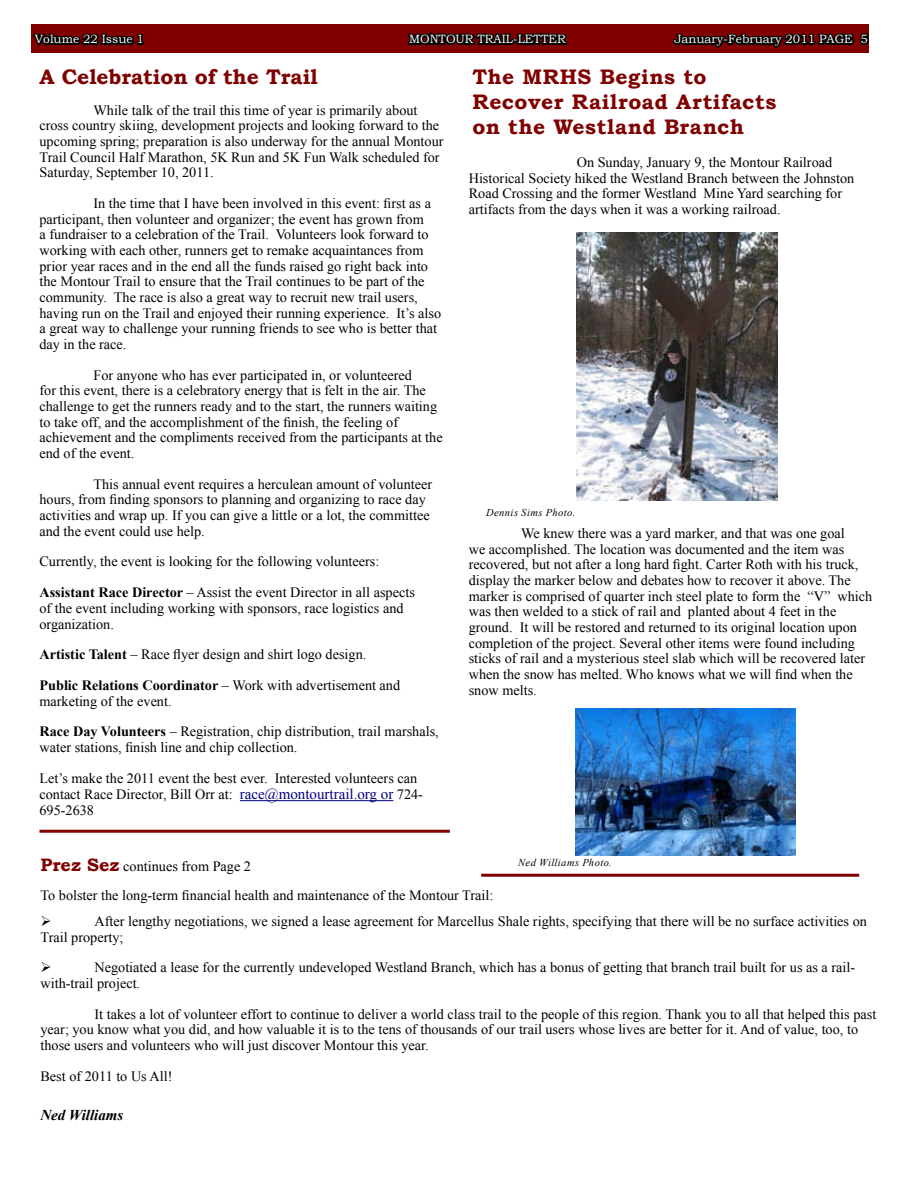
<style>
.page{position:relative;width:918px;height:1188px;background:#fff}
.page>*{position:absolute;margin:0;border:0;box-sizing:border-box;transform-origin:0 0}
.t1{font:700 21px/25.2px "Bookman Old Style";letter-spacing:.025em;color:#800000}
.t2{font:700 21px "Bookman Old Style";color:#800000}
.t3{font:italic 700 15px "Times New Roman";color:#000}
.t4{font:14.25px/15.8px "Times New Roman";color:#000}
.t5{font:12px "Bookman Old Style";color:#fff}
.t6{font:italic 10.5px "Times New Roman";letter-spacing:.04em;color:#000}
.s1{font-weight:700}
.s2{font-size:15px;color:#000080}
.s3{font-family:"Bookman Old Style";font-weight:700;font-size:18px;color:#800000}
</style>
<div class="page">
<div style="left:31px;top:24px;width:837px;height:29px;background:#800000"></div>
<svg style="left:33px;top:33px;width:111px;height:13px"></svg>
<svg style="left:408px;top:31px;width:160px;height:16px"></svg>
<svg style="left:672px;top:24px;width:197px;height:29px"></svg>
<hr style="left:240px;top:800px;width:153px;height:1px;background:#000080">
<img style="left:575px;top:708px;width:221px;height:148px">
<img style="left:576px;top:232px;width:202px;height:269px">
<hr style="left:39px;top:830px;width:411px;height:3px;background:#800000">
<hr style="left:481px;top:874px;width:378px;height:3px;background:#800000">
<p class="t5" style="left:35px;top:31px;width:111px">Volume 22 Issue 1</p>
<p class="t5" style="left:409px;top:31px;width:158px">MONTOUR TRAIL-LETTER</p>
<p class="t5" style="left:674px;top:31px;width:195px">January-February 2011 PAGE 5</p>
<h1 class="t2" style="left:39px;top:62px;width:280px">A Celebration of the Trail</h1>
<p class="t4" style="left:39px;top:102px;width:406px;text-indent:54px">While talk of the trail this time of year is primarily about cross country skiing, development projects and looking forward to the upcoming spring; preparation is also underway for the annual Montour Trail Council Half Marathon, 5K Run and 5K Fun Walk scheduled for Saturday, September 10, 2011.</p>
<p class="t4" style="left:39px;top:195px;width:403px;text-indent:54px">In the time that I have been involved in this event: first as a participant, then volunteer and organizer; the event has grown from<br>a fundraiser to a celebration of the Trail. Volunteers look forward to working with each other, runners get to remake acquaintances from prior year races and in the end all the funds raised go right back into the Montour Trail to ensure that the Trail continues to be part of the community. The race is also a great way to recruit new trail users, having run on the Trail and enjoyed their running experience. It’s also a great way to challenge your running friends to see who is better that day in the race.</p>
<p class="t4" style="left:39px;top:367px;width:405px;text-indent:54px">For anyone who has ever participated in, or volunteered<br>for this event, there is a celebratory energy that is felt in the air. The challenge to get the runners ready and to the start, the runners waiting to take off, and the accomplishment of the finish, the feeling of achievement and the compliments received from the participants at the end of the event.</p>
<p class="t4" style="left:39px;top:476px;width:394px;text-indent:54px">This annual event requires a herculean amount of volunteer hours, from finding sponsors to planning and organizing to race day activities and wrap up. If you can give a little or a lot, the committee and the event could use help.</p>
<p class="t4" style="left:39px;top:546px;width:377px;line-height:30.8px">Currently, the event is looking for the following volunteers:<br><span class="s1">Assistant Race Director</span> – Assist the event Director in all aspects</p>
<p class="t4" style="left:39px;top:600px;width:366px">of the event including working with sponsors, race logistics and organization.</p>
<p class="t4" style="left:39px;top:639px;width:362px;line-height:30.8px"><span class="s1">Artistic Talent</span> – Race flyer design and shirt logo design.<br><span class="s1">Public Relations Coordinator</span> – Work with advertisement and</p>
<p class="t4" style="left:39px;top:685px;width:401px;line-height:30.8px">marketing of the event.<br><span class="s1">Race Day Volunteers</span> – Registration, chip distribution, trail marshals,</p>
<p class="t4" style="left:39px;top:732px;width:379px;line-height:30.8px">water stations, finish line and chip collection.<br>Let’s make the 2011 event the best ever. Interested volunteers can</p>
<p class="t4" style="left:39px;top:786px;width:385px">contact Race Director, Bill Orr at: <span class="s2">race@montourtrail.org or</span> 724-<br>695-2638</p>
<h1 class="t1" style="left:472px;top:64px;width:305px">The MRHS Begins to<br>Recover Railroad Artifacts on the Westland Branch</h1>
<p class="t4" style="left:469px;top:154px;width:387px;text-indent:108px">On Sunday, January 9, the Montour Railroad Historical Society hiked the Westland Branch between the Johnston Road Crossing and the former Westland Mine Yard searching for artifacts from the days when it was a working railroad.</p>
<p class="t6" style="left:486px;top:505px;width:91px">Dennis Sims Photo.</p>
<p class="t4" style="left:469px;top:525px;width:405px;text-indent:52px">We knew there was a yard marker, and that was one goal<br>we accomplished. The location was documented and the item was recovered, but not after a long hard fight. Carter Roth with his truck, display the marker below and debates how to recover it above. The marker is comprised of quarter inch steel plate to form the “V” which was then welded to a stick of rail and planted about 4 feet in the ground. It will be restored and returned to its original location upon completion of the project. Several other items were found including sticks of rail and a mysterious steel slab which will be recovered later when the snow has melted. Who knows what we will find when the snow melts.</p>
<p class="t6" style="left:518px;top:855px;width:95px">Ned Williams Photo.</p>
<p class="t4" style="left:40px;top:852px;width:454px;line-height:28.3px"><span class="s3">Prez Sez</span> continues from Page 2<br>To bolster the long-term financial health and maintenance of the Montour Trail:</p>
<p class="t4" style="left:40px;top:913px;width:828px;text-indent:54px">After lengthy negotiations, we signed a lease agreement for Marcellus Shale rights, specifying that there will be no surface activities on<br>Trail property;</p>
<p class="t4" style="left:40px;top:960px;width:816px;text-indent:54px">Negotiated a lease for the currently undeveloped Westland Branch, which has a bonus of getting that branch trail built for us as a rail&shy;with-trail project.</p>
<p class="t4" style="left:40px;top:1006px;width:837px;text-indent:54px">It takes a lot of volunteer effort to continue to deliver a world class trail to the people of this region. Thank you to all that helped this past year; you know what you did, and how valuable it is to the tens of thousands of our trail users whose lives are better for it. And of value, too, to those users and volunteers who will just discover Montour this year.</p>
<p class="t4" style="left:40px;top:1068px;width:134px">Best of 2011 to Us All!</p>
<p class="t3" style="left:40px;top:1104px;width:84px">Ned Williams</p>
</div>
